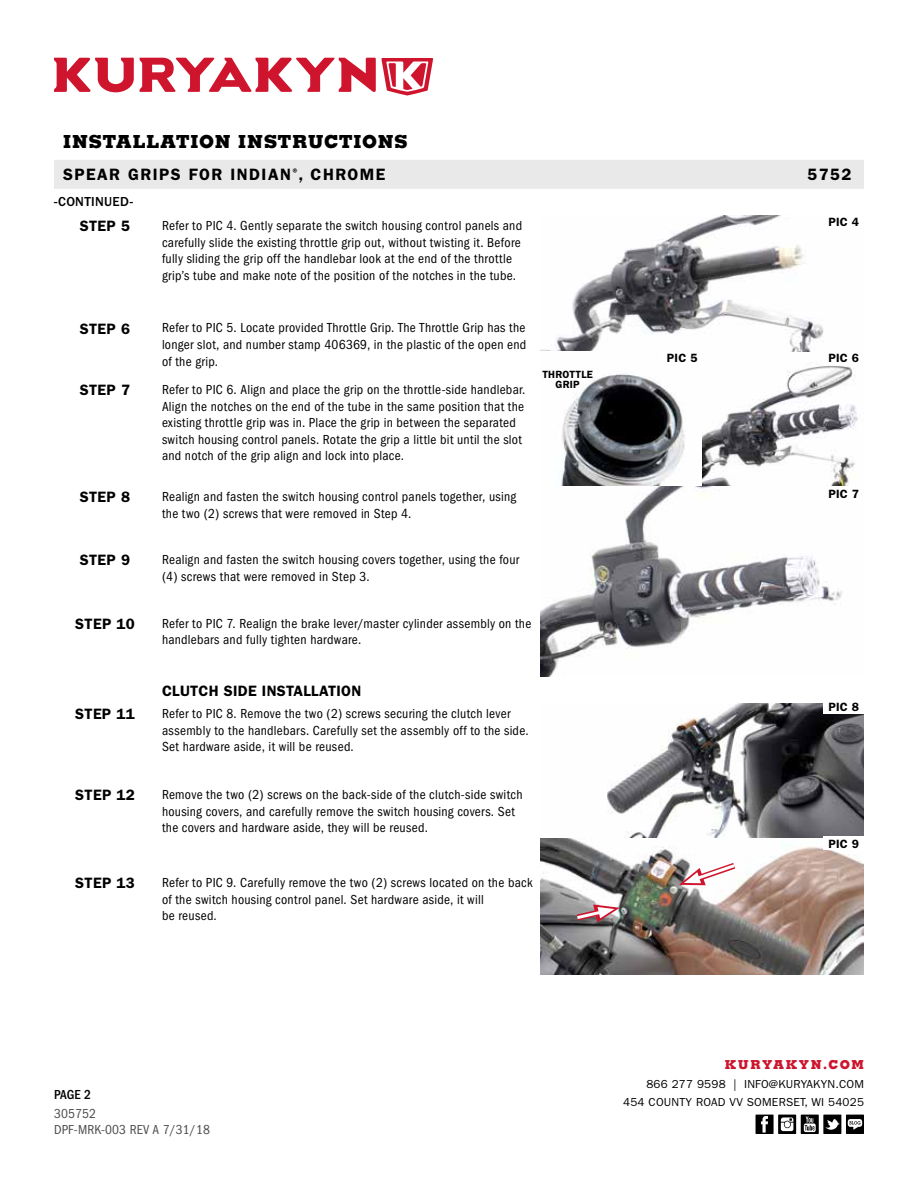
<style>
.page{position:relative;width:918px;height:1188px;background:#fff}
.page>*{position:absolute;margin:0;border:0;box-sizing:border-box;transform-origin:0 0}
.t1{font:800 18px "Memphis";letter-spacing:.04em;color:#000}
.t2{font:600 16.5px "Franklin Gothic";letter-spacing:.09em;color:#000}
.t3{font:600 15px "Franklin Gothic";letter-spacing:.02em;color:#000}
.t4{font:condensed 13.5px/16.5px "Franklin Gothic";letter-spacing:.02em;color:#000}
.t5{font:condensed 13.5px/15.8px "Franklin Gothic";letter-spacing:.01em;color:#4d4d4f}
.t6{font:500 13.5px "Franklin Gothic";letter-spacing:.025em;color:#000}
.t7{font:500 condensed 13.5px "Franklin Gothic";color:#000}
.t8{font:800 12.3px "Memphis";letter-spacing:.12em;color:#ce152d}
.t9{font:600 12px "Franklin Gothic";letter-spacing:.02em;color:#000}
.t10{font:11.7px/18px "Franklin Gothic";letter-spacing:.02em;color:#000;text-align:right}
.t11{font:600 10.5px/10.5px "Franklin Gothic";letter-spacing:.02em;color:#000;text-align:center}
</style>
<div class="page">
<svg style="left:54px;top:58px;width:379px;height:38px"></svg>
<div style="left:54px;top:160px;width:810px;height:29px;background:#e9e9ea"></div>
<div style="left:846px;top:1115px;width:18px;height:19px;background:#000"></div>
<svg style="left:848px;top:1119px;width:14px;height:11px"></svg>
<svg style="left:778px;top:1115px;width:18px;height:19px"></svg>
<svg style="left:781px;top:1117px;width:12px;height:14px"></svg>
<div style="left:756px;top:1115px;width:18px;height:19px;background:#000"></div>
<svg style="left:761px;top:1116px;width:7px;height:17px"></svg>
<svg style="left:801px;top:1115px;width:18px;height:19px"></svg>
<svg style="left:804px;top:1117px;width:12px;height:15px"></svg>
<div style="left:823px;top:1115px;width:18px;height:19px;background:#000"></div>
<svg style="left:825px;top:1119px;width:15px;height:11px"></svg>
<img style="left:540px;top:216px;width:284px;height:135px">
<img style="left:561px;top:373px;width:141px;height:114px">
<img style="left:702px;top:364px;width:156px;height:123px">
<img style="left:540px;top:487px;width:303px;height:189px">
<img style="left:540px;top:703px;width:324px;height:272px">
<div style="left:824px;top:487px;width:40px;height:14px;background:#fff"></div>
<div style="left:824px;top:700px;width:40px;height:14px;background:#fff"></div>
<div style="left:824px;top:837px;width:40px;height:13px;background:#fff"></div>
<svg style="left:570px;top:904px;width:50px;height:21px"></svg>
<svg style="left:679px;top:858px;width:63px;height:30px"></svg>
<h1 class="t1" style="left:63px;top:130px;width:346px">INSTALLATION INSTRUCTIONS</h1>
<p class="t2" style="left:63px;top:165px;width:324px">SPEAR GRIPS FOR INDIAN<sup>®</sup>, CHROME</p>
<p class="t2" style="left:807px;top:165px;width:46px">5752</p>
<p class="t6" style="left:54px;top:194px;width:81px">-CONTINUED-</p>
<p class="t3" style="left:80px;top:217px;width:52px">STEP 5</p>
<p class="t4" style="left:162px;top:217px;width:362px">Refer to PIC 4. Gently separate the switch housing control panels and carefully slide the existing throttle grip out, without twisting it. Before fully sliding the grip off the handlebar look at the end of the throttle grip’s tube and make note of the position of the notches in the tube.</p>
<p class="t3" style="left:80px;top:320px;width:52px">STEP 6</p>
<p class="t4" style="left:162px;top:320px;width:366px;text-align:justify">Refer to PIC 5. Locate provided Throttle Grip. The Throttle Grip has the longer slot, and number stamp 406369, in the plastic of the open end of the grip.</p>
<p class="t3" style="left:80px;top:381px;width:52px">STEP 7</p>
<p class="t4" style="left:162px;top:382px;width:365px">Refer to PIC 6. Align and place the grip on the throttle-side handlebar.<br>Align the notches on the end of the tube in the same position that the existing throttle grip was in. Place the grip in between the separated switch housing control panels. Rotate the grip a little bit until the slot and notch of the grip align and lock into place.</p>
<p class="t3" style="left:80px;top:488px;width:52px">STEP 8</p>
<p class="t4" style="left:162px;top:489px;width:356px">Realign and fasten the switch housing control panels together, using the two (2) screws that were removed in Step 4.</p>
<p class="t3" style="left:80px;top:551px;width:52px">STEP 9</p>
<p class="t4" style="left:162px;top:552px;width:359px">Realign and fasten the switch housing covers together, using the four (4) screws that were removed in Step 3.</p>
<p class="t3" style="left:75px;top:615px;width:61px">STEP 10</p>
<p class="t4" style="left:162px;top:615px;width:371px">Refer to PIC 7. Realign the brake lever/master cylinder assembly on the handlebars and fully tighten hardware.</p>
<p class="t3" style="left:162px;top:682px;width:201px">CLUTCH SIDE INSTALLATION</p>
<p class="t3" style="left:75px;top:705px;width:61px">STEP 11</p>
<p class="t4" style="left:162px;top:705px;width:368px">Refer to PIC 8. Remove the two (2) screws securing the clutch lever assembly to the handlebars. Carefully set the assembly off to the side.<br>Set hardware aside, it will be reused.</p>
<p class="t3" style="left:75px;top:786px;width:61px">STEP 12</p>
<p class="t4" style="left:162px;top:787px;width:362px">Remove the two (2) screws on the back-side of the clutch-side switch housing covers, and carefully remove the switch housing covers. Set the covers and hardware aside, they will be reused.</p>
<p class="t11" style="left:542px;top:369px;width:52px">THROTTLE<br>GRIP</p>
<p class="t3" style="left:75px;top:874px;width:61px">STEP 13</p>
<p class="t4" style="left:162px;top:875px;width:372px">Refer to PIC 9. Carefully remove the two (2) screws located on the back of the switch housing control panel. Set hardware aside, it will<br>be reused.</p>
<p class="t9" style="left:667px;top:351px;width:32px">PIC 5</p>
<p class="t9" style="left:828px;top:215px;width:32px">PIC 4</p>
<p class="t9" style="left:828px;top:351px;width:32px">PIC 6</p>
<p class="t9" style="left:828px;top:487px;width:32px">PIC 7</p>
<p class="t9" style="left:828px;top:700px;width:32px">PIC 8</p>
<p class="t9" style="left:828px;top:837px;width:32px">PIC 9</p>
<p class="t7" style="left:54px;top:1087px;width:39px">PAGE 2</p>
<p class="t5" style="left:54px;top:1106px;width:157px">305752<br>DPF-MRK-003 REV A 7/31/18</p>
<p class="t8" style="left:725px;top:1057px;width:141px">KURYAKYN.COM</p>
<p class="t10" style="left:623px;top:1076px;width:242px">866 277 9598 | INFO@KURYAKYN.COM<br>454 COUNTY ROAD VV SOMERSET, WI 54025</p>
</div>
